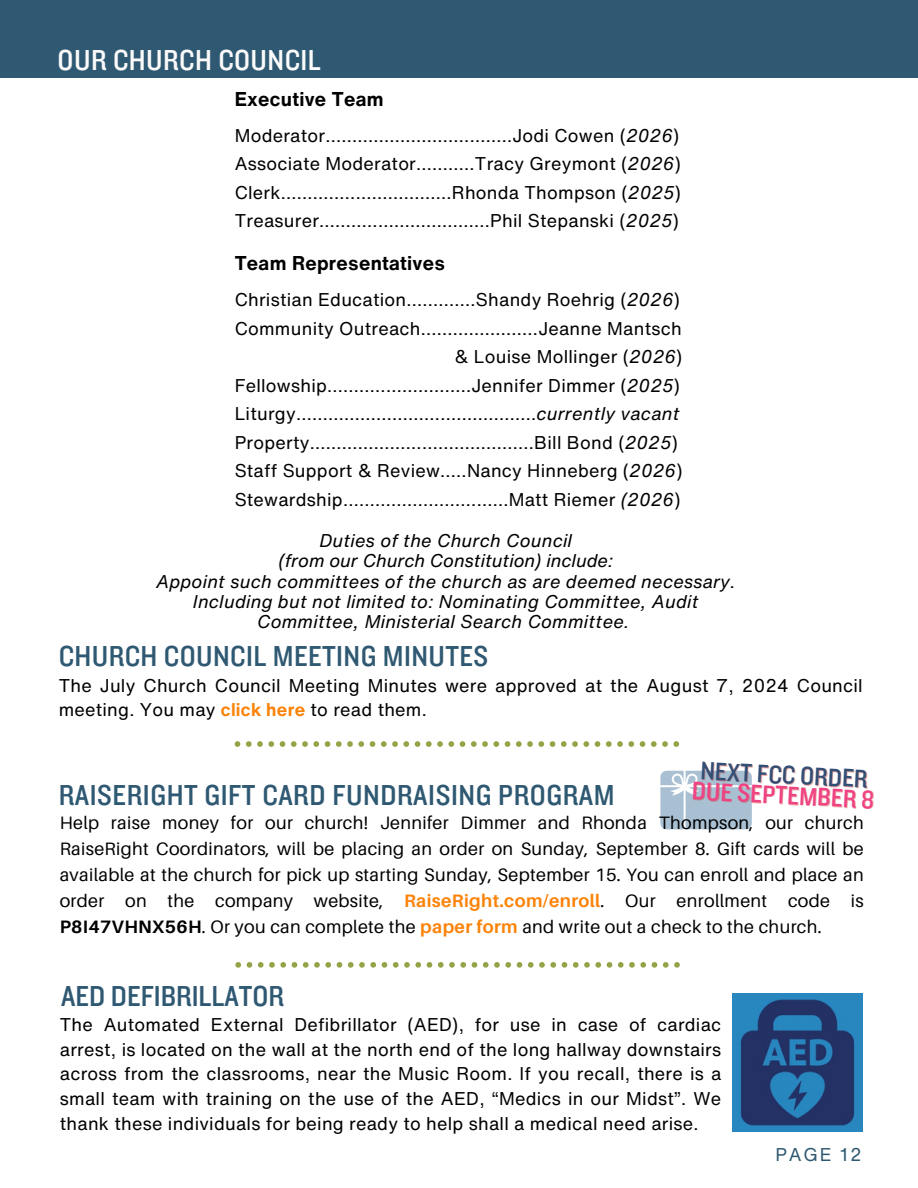
<style>
.page{position:relative;width:918px;height:1188px;background:#fff}
.page>*{position:absolute;margin:0;border:0;box-sizing:border-box;transform-origin:0 0}
.t1{font:30px "Knockout 30";letter-spacing:.015em;color:#2f5972}
.t2{font:30px "Knockout 30";letter-spacing:.015em;color:#fafafa}
.t3{font:26.25px "Knockout 30";color:#ef4384}
.t4{font:26.25px "Knockout 30";color:#334f75}
.t5{font:700 19.5px "Helvetica Now Text";letter-spacing:.015em;color:#000}
.t6{font:18px/24.8px "Helvetica Now Text";letter-spacing:.015em;color:#000}
.t7{font:18px/26px "Aileron";letter-spacing:.02em;color:#000;text-align:justify}
.t8{font:italic 18px/20.2px "Helvetica Now Text";letter-spacing:.015em;color:#000;text-align:center}
.t9{font:18px "Helvetica Now Text";letter-spacing:.1em;color:#2f5972}
.s1{font-style:italic}
.s2{font-weight:700;color:#fc8309}
.s3{font-weight:700}
</style>
<div class="page">
<div style="left:0;top:0;width:918px;height:77px;background:#2f5972"></div>
<img style="left:733px;top:994px;width:129px;height:137px">
<svg style="left:660px;top:771px;width:91px;height:58px;background:#b2c6d7"></svg>
<svg style="left:235px;top:962px;width:445px;height:6px"></svg>
<svg style="left:235px;top:741px;width:444px;height:6px"></svg>
<p class="t2" style="left:58px;top:41px;width:265px">OUR CHURCH COUNCIL</p>
<p class="t5" style="left:235px;top:84px;width:150px">Executive Team</p>
<p class="t6" style="left:235px;top:122px;width:446px">Moderator...................................Jodi Cowen (<span class="s1">2026</span>)</p>
<p class="t6" style="left:235px;top:151px;width:448px">Associate Moderator...........Tracy Greymont (<span class="s1">2026</span>)</p>
<p class="t6" style="left:235px;top:179px;width:448px">Clerk................................Rhonda Thompson (<span class="s1">2025</span>)</p>
<h4 class="t6" style="left:235px;top:208px;width:446px">Treasurer................................Phil Stepanski (<span class="s1">2025</span>)</h4>
<p class="t5" style="left:235px;top:249px;width:212px">Team Representatives</p>
<p class="t6" style="left:235px;top:287px;width:447px">Christian Education.............Shandy Roehrig (<span class="s1">2026</span>)</p>
<p class="t6" style="left:235px;top:316px;width:448px">Community Outreach......................Jeanne Mantsch</p>
<p class="t6" style="left:454px;top:344px;width:229px">&amp; Louise Mollinger (<span class="s1">2026</span>)</p>
<p class="t6" style="left:235px;top:373px;width:447px">Fellowship...........................Jennifer Dimmer (<span class="s1">2025</span>)</p>
<p class="t6" style="left:235px;top:401px;width:446px">Liturgy.............................................<span class="s1">currently vacant</span></p>
<p class="t6" style="left:235px;top:430px;width:445px">Property..........................................Bill Bond (<span class="s1">2025</span>)</p>
<p class="t6" style="left:235px;top:458px;width:449px">Staff Support &amp; Review.....Nancy Hinneberg (<span class="s1">2026</span>)</p>
<p class="t6" style="left:235px;top:487px;width:447px">Stewardship...............................Matt Riemer <span class="s1">(2026</span>)</p>
<p class="t8" style="left:319px;top:530px;width:254px">Duties of the Church Council</p>
<h1 class="t8" style="left:279px;top:551px;width:336px">(from our Church Constitution) include:</h1>
<p class="t8" style="left:156px;top:571px;width:581px">Appoint such committees of the church as are deemed necessary.<br>Including but not limited to: Nominating Committee, Audit<br>Committee, Ministerial Search Committee.</p>
<p class="t1" style="left:59px;top:638px;width:431px">CHURCH COUNCIL MEETING MINUTES</p>
<h4 class="t6" style="left:59px;top:673px;width:806px">The July Church Council Meeting Minutes were approved at the August 7, 2024 Council meeting. You may <span class="s2">click here</span> to read them.</h4>
<h1 class="t1" style="left:59px;top:777px;width:557px">RAISERIGHT GIFT CARD FUNDRAISING PROGRAM</h1>
<p class="t4" style="left:701px;top:754px;width:169px;rotate:3deg">NEXT FCC ORDER</p>
<h1 class="t3" style="left:693px;top:774px;width:184px;rotate:3deg">DUE SEPTEMBER 8</h1>
<p class="t7" style="left:60px;top:809px;width:806px">Help raise money for our church! Jennifer Dimmer and Rhonda Thompson, our church RaiseRight Coordinators, will be placing an order on Sunday, September 8. Gift cards will be available at the church for pick up starting Sunday, September 15. You can enroll and place an order on the company website, <span class="s2">RaiseRight.com/enroll</span>. Our enrollment code is <span class="s3">P8I47VHNX56H</span>. Or you can complete the <span class="s2">paper form</span> and write out a check to the church.</p>
<p class="t1" style="left:61px;top:977px;width:224px">AED DEFIBRILLATOR</p>
<p class="t6" style="left:60px;top:1012px;width:663px;text-align:justify">The Automated External Defibrillator (AED), for use in case of cardiac arrest, is located on the wall at the north end of the long hallway downstairs across from the classrooms, near the Music Room. If you recall, there is a small team with training on the use of the AED, “Medics in our Midst”. We thank these individuals for being ready to help shall a medical need arise.</p>
<h1 class="t9" style="left:775px;top:1141px;width:88px">PAGE 12</h1>
</div>
